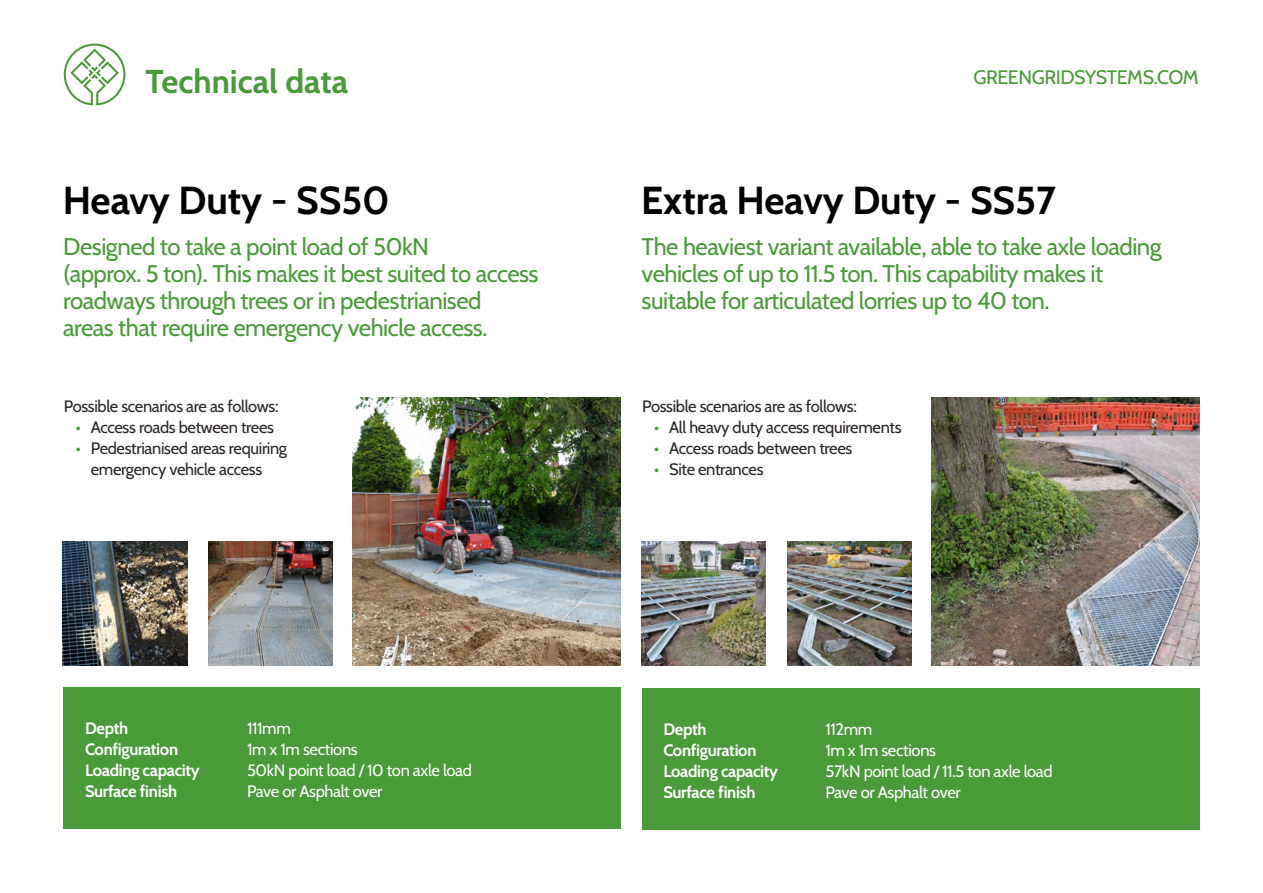
<style>
.page{position:relative;width:1263px;height:893px;background:#fff}
.page>*{position:absolute;margin:0;border:0;box-sizing:border-box;transform-origin:0 0}
.heading{font:700 39px "Cabin";color:#000}
.heading-2{font:700 33px "Cabin";color:#499a38}
.itro_para{font:24px/27px "Cabin";letter-spacing:-.02em;color:#499a38}
.t1{font:19.5px "Cabin";letter-spacing:-.02em;color:#499a38}
.BODY{font:16.5px/21px "Cabin";letter-spacing:-.02em;color:#2a2522}
.BODY-2{font:16.5px "Cabin";letter-spacing:-.02em;color:#fff}
.BODY-3{font:700 16.5px "Cabin";letter-spacing:-.02em;color:#fff}
.s1{color:#499a38}
</style>
<div class="page">
<div style="left:64px;top:687px;width:557px;height:141px;background:#499a38"></div>
<div style="left:642px;top:688px;width:557px;height:141px;background:#499a38"></div>
<img style="left:63px;top:541px;width:124px;height:124px">
<img style="left:642px;top:541px;width:124px;height:124px">
<img style="left:208px;top:541px;width:125px;height:124px">
<img style="left:787px;top:541px;width:125px;height:124px">
<img style="left:352px;top:397px;width:269px;height:268px">
<img style="left:931px;top:398px;width:268px;height:267px">
<svg style="left:64px;top:44px;width:61px;height:61px"></svg>
<p class="heading-2" style="left:146px;top:56px;width:204px">Technical data</p>
<p class="t1" style="left:973px;top:62px;width:227px">GREENGRIDSYSTEMS.COM</p>
<p class="heading" style="left:63px;top:169px;width:329px">Heavy Duty - SS50</p>
<p class="heading" style="left:641px;top:169px;width:416px">Extra Heavy Duty - SS57</p>
<p class="itro_para" style="left:63px;top:231px;width:477px">Designed to take a point load of 50kN<br>(approx. 5 ton). This makes it best suited to access roadways through trees or in pedestrianised<br>areas that require emergency vehicle access.</p>
<p class="itro_para" style="left:642px;top:231px;width:522px">The heaviest variant available, able to take axle loading vehicles of up to 11.5 ton. This capability makes it suitable for articulated lorries up to 40 ton.</p>
<p class="BODY" style="left:64px;top:395px;width:216px">Possible scenarios are as follows:</p>
<p class="BODY" style="left:76px;top:416px;width:200px"><span class="s1">•</span> Access roads between trees</p>
<p class="BODY" style="left:91px;top:437px;width:198px;text-indent:-15px"><span class="s1">•</span> Pedestrianised areas requiring emergency vehicle access</p>
<p class="BODY-3" style="left:85px;top:715px;width:45px">Depth</p>
<p class="BODY-2" style="left:247px;top:715px;width:45px">111mm</p>
<p class="BODY-3" style="left:85px;top:736px;width:95px">Configuration</p>
<p class="BODY-2" style="left:247px;top:736px;width:112px">1m x 1m sections</p>
<p class="BODY-3" style="left:85px;top:757px;width:116px">Loading capacity</p>
<p class="BODY-2" style="left:247px;top:757px;width:226px">50kN point load / 10 ton axle load</p>
<p class="BODY-3" style="left:85px;top:778px;width:94px">Surface finish</p>
<p class="BODY-2" style="left:247px;top:778px;width:137px">Pave or Asphalt over</p>
<p class="BODY" style="left:642px;top:395px;width:216px">Possible scenarios are as follows:</p>
<p class="BODY" style="left:654px;top:416px;width:249px"><span class="s1">•</span> All heavy duty access requirements</p>
<p class="BODY" style="left:654px;top:437px;width:200px"><span class="s1">•</span> Access roads between trees</p>
<p class="BODY" style="left:654px;top:458px;width:111px"><span class="s1">•</span> Site entrances</p>
<p class="BODY-3" style="left:663px;top:716px;width:45px">Depth</p>
<p class="BODY-2" style="left:825px;top:716px;width:49px">112mm</p>
<p class="BODY-3" style="left:663px;top:737px;width:95px">Configuration</p>
<p class="BODY-2" style="left:825px;top:737px;width:112px">1m x 1m sections</p>
<p class="BODY-3" style="left:663px;top:758px;width:116px">Loading capacity</p>
<p class="BODY-2" style="left:825px;top:758px;width:229px">57kN point load / 11.5 ton axle load</p>
<p class="BODY-3" style="left:663px;top:779px;width:94px">Surface finish</p>
<p class="BODY-2" style="left:825px;top:779px;width:137px">Pave or Asphalt over</p>
</div>
